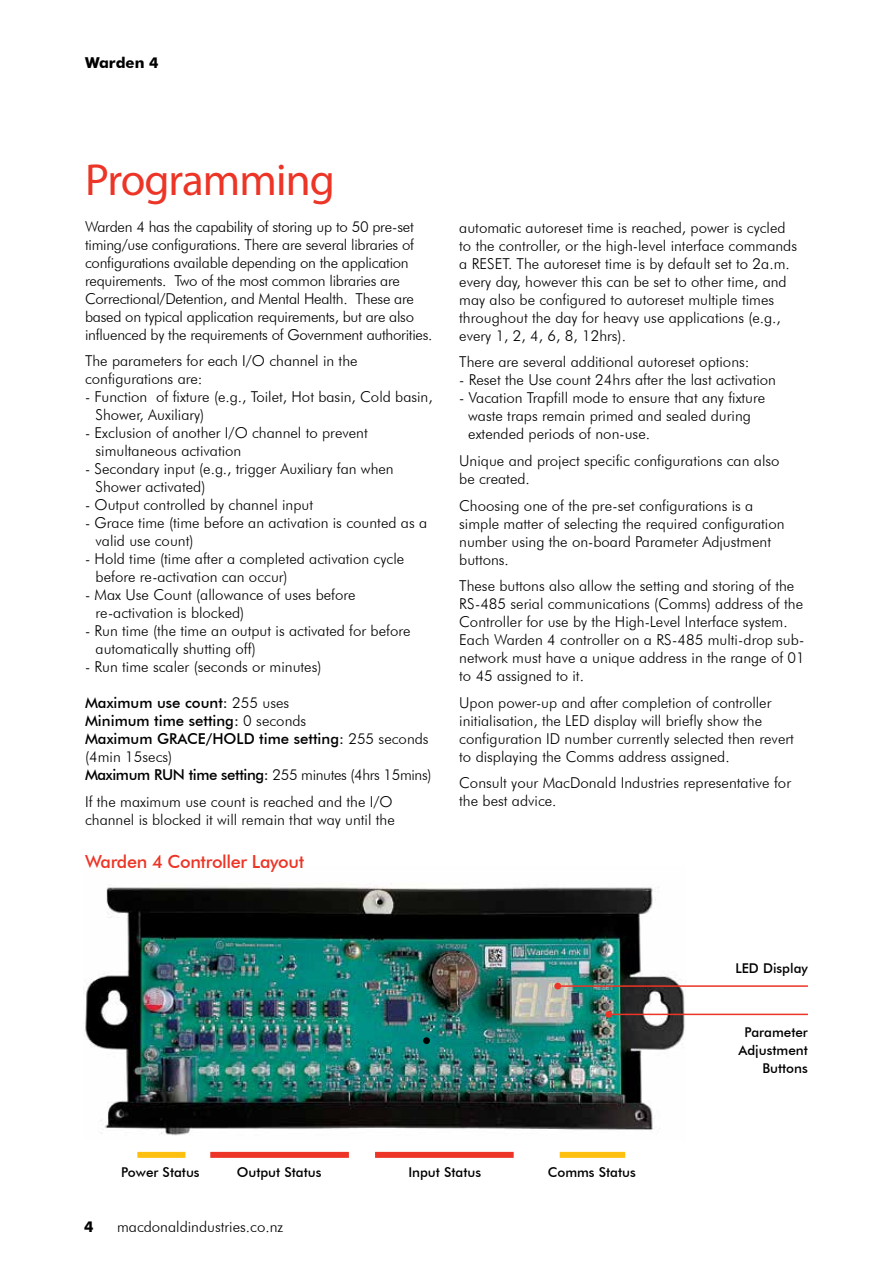
<style>
.page{position:relative;width:893px;height:1263px;background:#fff}
.page>*{position:absolute;margin:0;border:0;box-sizing:border-box;transform-origin:0 0}
.t1{font:45px "Myriad Pro";letter-spacing:-.02em;color:#ec3526}
.t2{font:500 18px "Futura BT";letter-spacing:-.02em;color:#ec3526}
.t3{font:300 15px/18px "Futura BT";color:#000}
.t4{font:300 15px/18px "Futura BT";letter-spacing:-.02em;color:#000}
.t5{font:500 15px/18px "Futura BT";color:#000}
.t6{font:700 15px "Futura BT";color:#000}
.t7{font:500 13.5px/18px "Futura BT";color:#000;text-align:right}
.s1{font-weight:300}
</style>
<div class="page">
<img style="left:85px;top:883px;width:600px;height:253px">
<div style="left:423px;top:1037px;width:7px;height:7px;background:#000;border-radius:50%"></div>
<hr style="left:558px;top:985px;width:250px;height:2px;background:#ec3526">
<div style="left:554px;top:983px;width:7px;height:6px;background:#ec3526;border-radius:50%"></div>
<hr style="left:609px;top:1014px;width:199px;height:1px;background:#ec3526">
<div style="left:605px;top:1011px;width:7px;height:7px;background:#ec3526;border-radius:50%"></div>
<div style="left:137px;top:1152px;width:48px;height:6px;background:#fdc010"></div>
<div style="left:210px;top:1152px;width:139px;height:6px;background:#ec3526"></div>
<div style="left:375px;top:1152px;width:139px;height:6px;background:#ec3526"></div>
<div style="left:560px;top:1152px;width:65px;height:6px;background:#fdc010"></div>
<p class="t6" style="left:85px;top:54px;width:75px">Warden 4</p>
<h1 class="t1" style="left:85px;top:152px;width:251px">Programming</h1>
<p class="t4" style="left:85px;top:217px;width:349px">Warden 4 has the capability of storing up to 50 pre-set timing/use configurations. There are several libraries of configurations available depending on the application requirements. Two of the most common libraries are Correctional/Detention, and Mental Health. These are based on typical application requirements, but are also influenced by the requirements of Government authorities.</p>
<p class="t3" style="left:85px;top:352px;width:274px">The parameters for each I/O channel in the configurations are:</p>
<p class="t3" style="left:96px;top:388px;width:339px;text-indent:-10px">- Function of fixture (e.g., Toilet, Hot basin, Cold basin,<br>Shower, Auxiliary)</p>
<p class="t3" style="left:96px;top:424px;width:274px;text-indent:-10px">- Exclusion of another I/O channel to prevent simultaneous activation</p>
<p class="t3" style="left:96px;top:460px;width:300px;text-indent:-10px">- Secondary input (e.g., trigger Auxiliary fan when<br>Shower activated)</p>
<p class="t3" style="left:85px;top:496px;width:230px">- Output controlled by channel input</p>
<p class="t3" style="left:96px;top:514px;width:333px;text-indent:-10px">- Grace time (time before an activation is counted as a valid use count)</p>
<p class="t3" style="left:96px;top:550px;width:310px;text-indent:-10px">- Hold time (time after a completed activation cycle before re-activation can occur)</p>
<p class="t3" style="left:96px;top:586px;width:262px;text-indent:-10px">- Max Use Count (allowance of uses before re-activation is blocked)</p>
<p class="t3" style="left:96px;top:622px;width:317px;text-indent:-10px">- Run time (the time an output is activated for before automatically shutting off)</p>
<p class="t3" style="left:85px;top:658px;width:238px">- Run time scaler (seconds or minutes)</p>
<p class="t5" style="left:85px;top:694px;width:348px">Maximum use count: <span class="s1">255 uses<br></span>Minimum time setting: <span class="s1">0 seconds<br></span>Maximum GRACE/HOLD time setting: <span class="s1">255 seconds (4min 15secs)<br></span>Maximum RUN time setting: <span class="s1">255 minutes (4hrs 15mins)</span></p>
<p class="t3" style="left:85px;top:792px;width:311px">If the maximum use count is reached and the I/O channel is blocked it will remain that way until the</p>
<p class="t2" style="left:85px;top:851px;width:221px">Warden 4 Controller Layout</p>
<p class="t3" style="left:459px;top:218px;width:339px">automatic autoreset time is reached, power is cycled to the controller, or the high-level interface commands a RESET. The autoreset time is by default set to 2a.m. every day, however this can be set to other time, and may also be configured to autoreset multiple times throughout the day for heavy use applications (e.g., every 1, 2, 4, 6, 8, 12hrs).</p>
<p class="t3" style="left:459px;top:353px;width:292px">There are several additional autoreset options:</p>
<p class="t3" style="left:459px;top:371px;width:318px">- Reset the Use count 24hrs after the last activation</p>
<p class="t3" style="left:468px;top:389px;width:299px;text-indent:-9px">- Vacation Trapfill mode to ensure that any fixture waste traps remain primed and sealed during extended periods of non-use.</p>
<p class="t3" style="left:459px;top:451px;width:322px">Unique and project specific configurations can also be created.</p>
<p class="t3" style="left:459px;top:496px;width:327px">Choosing one of the pre-set configurations is a simple matter of selecting the required configuration number using the on-board Parameter Adjustment buttons.</p>
<p class="t3" style="left:459px;top:577px;width:347px">These buttons also allow the setting and storing of the RS-485 serial communications (Comms) address of the Controller for use by the High-Level Interface system.<br>Each Warden 4 controller on a RS-485 multi-drop sub&shy;network must have a unique address in the range of 01 to 45 assigned to it.</p>
<p class="t3" style="left:459px;top:693px;width:336px">Upon power-up and after completion of controller initialisation, the LED display will briefly show the configuration ID number currently selected then revert to displaying the Comms address assigned.</p>
<p class="t3" style="left:459px;top:774px;width:333px">Consult your MacDonald Industries representative for the best advice.</p>
<p class="t7" style="left:735px;top:959px;width:74px">LED Display</p>
<p class="t7" style="left:738px;top:1023px;width:71px">Parameter<br>Adjustment<br>Buttons</p>
<p class="t7" style="left:121px;top:1163px;width:80px">Power Status</p>
<p class="t7" style="left:237px;top:1163px;width:86px">Output Status</p>
<p class="t7" style="left:408px;top:1163px;width:74px">Input Status</p>
<p class="t7" style="left:548px;top:1163px;width:90px">Comms Status</p>
<p class="t6" style="left:84px;top:1217px;width:11px">4</p>
<p class="t3" style="left:117px;top:1217px;width:168px">macdonaldindustries.co.nz</p>
</div>
